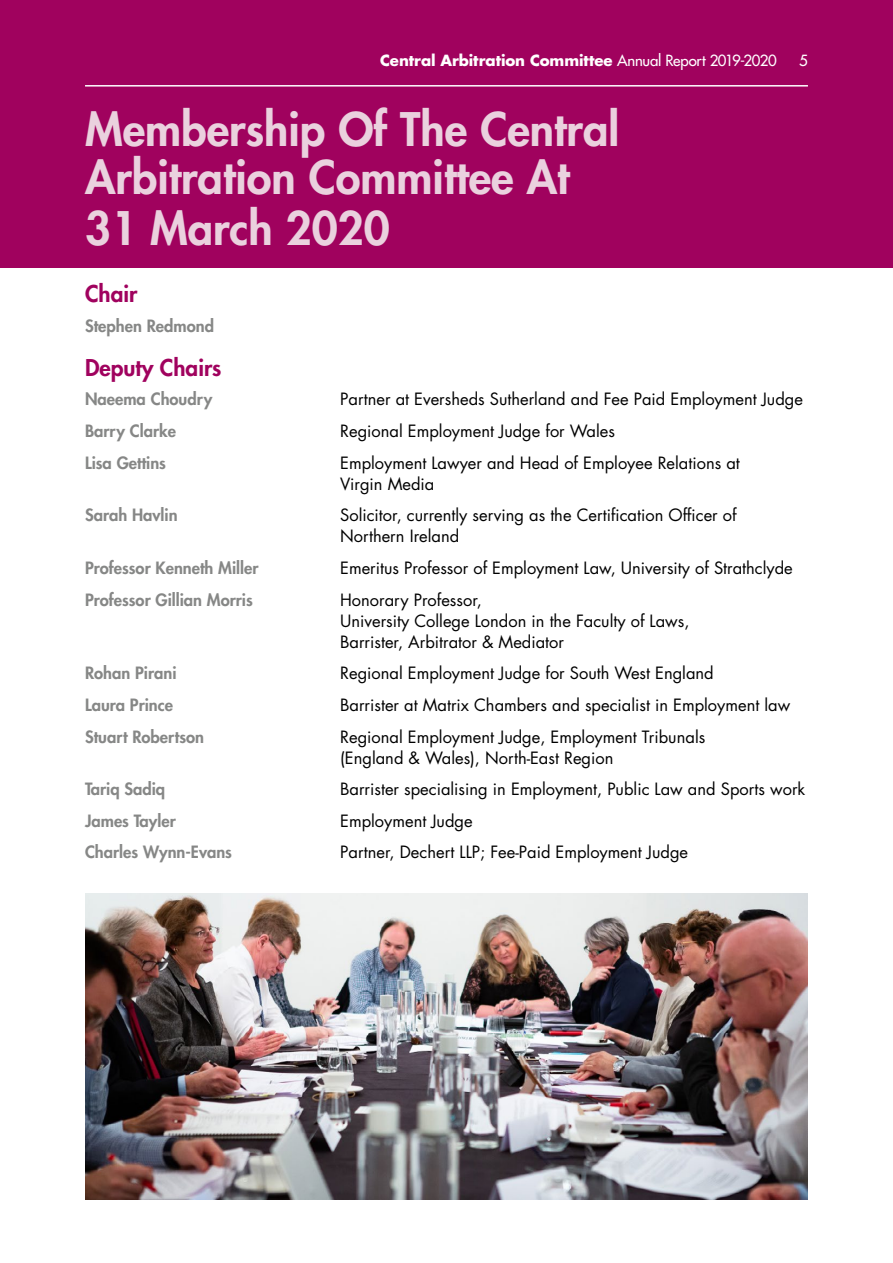
<style>
.page{position:relative;width:893px;height:1263px;background:#fff}
.page>*{position:absolute;margin:0;border:0;box-sizing:border-box;transform-origin:0 0}
.Chapter_Head{font:800 45px/49.5px "Futura LT";color:#ead1de}
.Head_1{font:800 22.5px "Futura LT";color:#a0025e}
.Membership{font:16.5px/21px "Futura LT";color:#000}
.Membership-2{font:800 16.5px "Futura LT";color:#868786}
.Main_Text{font:800 16.5px "Futura LT";color:#868786}
.t1{font:700 15px "Futura LT";letter-spacing:-.005em;color:#fff}
.t2{font:15px "Futura LT";color:#fff}
.s1{font-weight:400}
</style>
<div class="page">
<div style="left:0;top:0;width:893px;height:268px;background:#a0025e"></div>
<hr style="left:85px;top:85px;width:723px;height:2px;background:#fff">
<img style="left:85px;top:893px;width:723px;height:306px">
<p class="t1" style="left:380px;top:50px;width:398px">Central Arbitration Committee <span class="s1">Annual Report 2019-2020</span></p>
<p class="t2" style="left:799px;top:51px;width:10px">5</p>
<p class="Chapter_Head" style="left:85px;top:104px;width:536px">Membership Of The Central<br>Arbitration Committee At<br>31 March 2020</p>
<p class="Head_1" style="left:85px;top:279px;width:54px">Chair</p>
<p class="Main_Text" style="left:85px;top:315px;width:130px">Stephen Redmond</p>
<p class="Head_1" style="left:85px;top:353px;width:138px">Deputy Chairs</p>
<p class="Membership-2" style="left:85px;top:388px;width:129px">Naeema Choudry</p>
<p class="Membership" style="left:340px;top:389px;width:464px">Partner at Eversheds Sutherland and Fee Paid Employment Judge</p>
<p class="Membership-2" style="left:85px;top:420px;width:93px">Barry Clarke</p>
<p class="Membership" style="left:340px;top:421px;width:276px">Regional Employment Judge for Wales</p>
<p class="Membership-2" style="left:85px;top:452px;width:83px">Lisa Gettins</p>
<p class="Membership" style="left:340px;top:452px;width:401px">Employment Lawyer and Head of Employee Relations at<br>Virgin Media</p>
<p class="Membership-2" style="left:85px;top:504px;width:94px">Sarah Havlin</p>
<p class="Membership" style="left:340px;top:505px;width:398px">Solicitor, currently serving as the Certification Officer of<br>Northern Ireland</p>
<p class="Membership-2" style="left:85px;top:557px;width:175px">Professor Kenneth Miller</p>
<p class="Membership" style="left:340px;top:558px;width:454px">Emeritus Professor of Employment Law, University of Strathclyde</p>
<p class="Membership-2" style="left:85px;top:588px;width:169px">Professor Gillian Morris</p>
<p class="Membership" style="left:340px;top:589px;width:351px">Honorary Professor,<br>University College London in the Faculty of Laws,<br>Barrister, Arbitrator &amp; Mediator</p>
<p class="Membership-2" style="left:85px;top:662px;width:93px">Rohan Pirani</p>
<p class="Membership" style="left:340px;top:663px;width:375px">Regional Employment Judge for South West England</p>
<p class="Membership-2" style="left:85px;top:694px;width:89px">Laura Prince</p>
<p class="Membership" style="left:340px;top:694px;width:452px">Barrister at Matrix Chambers and specialist in Employment law</p>
<p class="Membership-2" style="left:85px;top:725px;width:121px">Stuart Robertson</p>
<p class="Membership" style="left:340px;top:726px;width:367px">Regional Employment Judge, Employment Tribunals (England &amp; Wales), North-East Region</p>
<p class="Membership-2" style="left:85px;top:778px;width:82px">Tariq Sadiq</p>
<p class="Membership" style="left:340px;top:779px;width:467px">Barrister specialising in Employment, Public Law and Sports work</p>
<p class="Membership-2" style="left:85px;top:810px;width:92px">James Tayler</p>
<p class="Membership" style="left:340px;top:810px;width:134px">Employment Judge</p>
<p class="Membership-2" style="left:85px;top:841px;width:149px">Charles Wynn-Evans</p>
<p class="Membership" style="left:340px;top:842px;width:349px">Partner, Dechert LLP; Fee-Paid Employment Judge</p>
</div>
